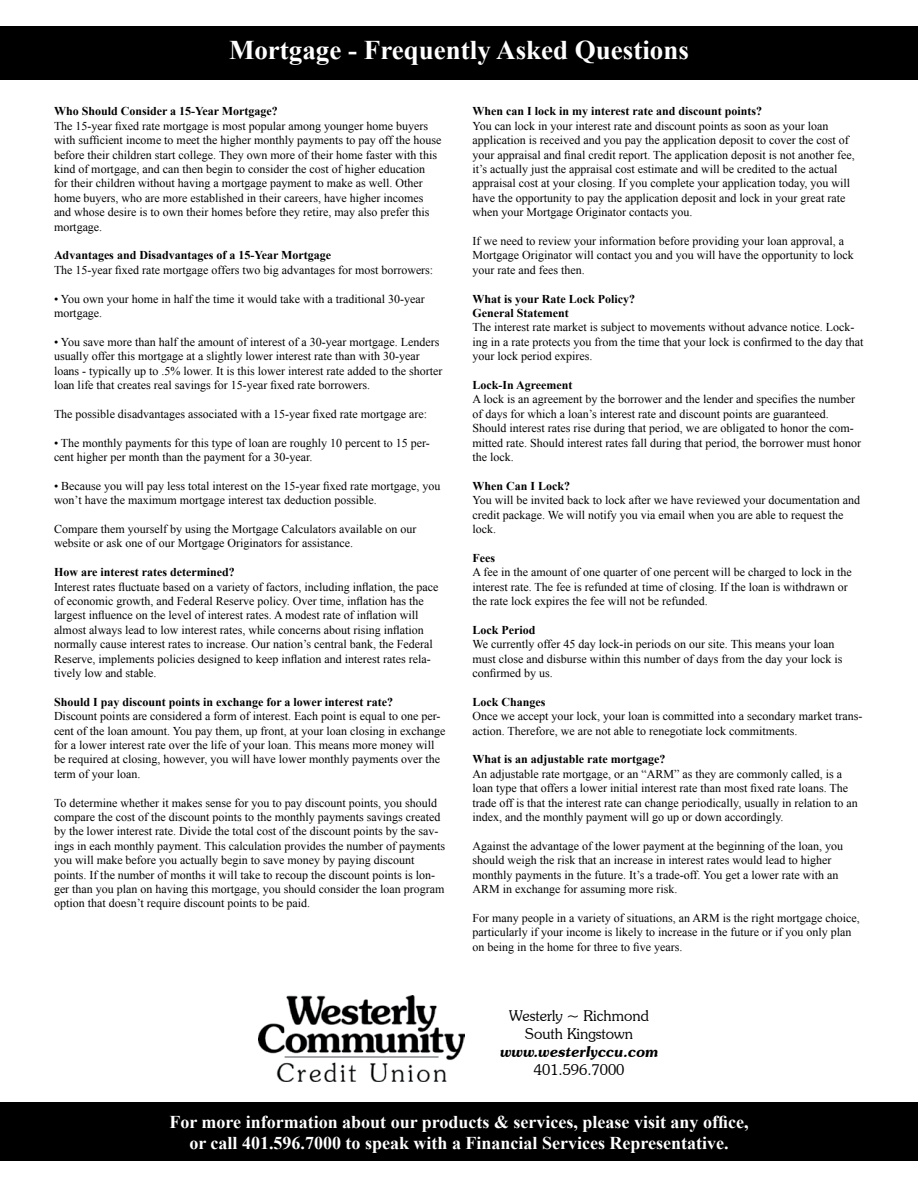
<style>
.page{position:relative;width:918px;height:1188px;background:#fff}
.page>*{position:absolute;margin:0;border:0;box-sizing:border-box;transform-origin:0 0}
.t1{font:700 27px "Times New Roman";color:#fff}
.t2{font:700 18px/21.6px "Times New Roman";color:#fff;text-align:center}
.t3{font:300 15px/18px "Souvenir IT Cby BT";color:#000;text-align:center}
.t4{font:italic 600 15px "Souvenir IT Cby BT";color:#000}
.t5{font:12px/14.4px "Times New Roman";color:#000}
.t6{font:700 12px/14.4px "Times New Roman";color:#000}
</style>
<div class="page">
<div style="left:0;top:1103px;width:918px;height:58px;background:#000"></div>
<div style="left:0;top:26px;width:918px;height:54px;background:#000"></div>
<img style="left:258px;top:996px;width:206px;height:85px">
<h1 class="t1" style="left:229px;top:32px;width:461px">Mortgage - Frequently Asked Questions</h1>
<p class="t6" style="left:54px;top:104px;width:225px">Who Should Consider a 15-Year Mortgage?</p>
<p class="t5" style="left:54px;top:118px;width:389px">The 15-year fixed rate mortgage is most popular among younger home buyers with sufficient income to meet the higher monthly payments to pay off the house before their children start college. They own more of their home faster with this kind of mortgage, and can then begin to consider the cost of higher education for their children without having a mortgage payment to make as well. Other home buyers, who are more established in their careers, have higher incomes and whose desire is to own their homes before they retire, may also prefer this mortgage.</p>
<p class="t6" style="left:54px;top:248px;width:279px">Advantages and Disadvantages of a 15-Year Mortgage</p>
<p class="t5" style="left:54px;top:262px;width:381px">The 15-year fixed rate mortgage offers two big advantages for most borrowers:</p>
<p class="t5" style="left:54px;top:291px;width:372px">• You own your home in half the time it would take with a traditional 30-year mortgage.</p>
<p class="t5" style="left:54px;top:334px;width:390px">• You save more than half the amount of interest of a 30-year mortgage. Lenders usually offer this mortgage at a slightly lower interest rate than with 30-year loans - typically up to .5% lower. It is this lower interest rate added to the shorter loan life that creates real savings for 15-year fixed rate borrowers.</p>
<p class="t5" style="left:54px;top:406px;width:375px">The possible disadvantages associated with a 15-year fixed rate mortgage are:</p>
<p class="t5" style="left:54px;top:435px;width:377px">• The monthly payments for this type of loan are roughly 10 percent to 15 per&shy;cent higher per month than the payment for a 30-year.</p>
<p class="t5" style="left:54px;top:478px;width:388px">• Because you will pay less total interest on the 15-year fixed rate mortgage, you won’t have the maximum mortgage interest tax deduction possible.</p>
<p class="t5" style="left:54px;top:522px;width:364px">Compare them yourself by using the Mortgage Calculators available on our website or ask one of our Mortgage Originators for assistance.</p>
<p class="t6" style="left:54px;top:565px;width:182px">How are interest rates determined?</p>
<p class="t5" style="left:54px;top:579px;width:386px">Interest rates fluctuate based on a variety of factors, including inflation, the pace of economic growth, and Federal Reserve policy. Over time, inflation has the largest influence on the level of interest rates. A modest rate of inflation will almost always lead to low interest rates, while concerns about rising inflation normally cause interest rates to increase. Our nation’s central bank, the Federal Reserve, implements policies designed to keep inflation and interest rates rela&shy;tively low and stable.</p>
<p class="t6" style="left:54px;top:694px;width:341px">Should I pay discount points in exchange for a lower interest rate?</p>
<p class="t5" style="left:54px;top:709px;width:393px">Discount points are considered a form of interest. Each point is equal to one per&shy;cent of the loan amount. You pay them, up front, at your loan closing in exchange for a lower interest rate over the life of your loan. This means more money will be required at closing, however, you will have lower monthly payments over the term of your loan.</p>
<p class="t5" style="left:54px;top:795px;width:393px">To determine whether it makes sense for you to pay discount points, you should compare the cost of the discount points to the monthly payments savings created by the lower interest rate. Divide the total cost of the discount points by the sav&shy;ings in each monthly payment. This calculation provides the number of payments you will make before you actually begin to save money by paying discount points. If the number of months it will take to recoup the discount points is lon&shy;ger than you plan on having this mortgage, you should consider the loan program option that doesn’t require discount points to be paid.</p>
<p class="t6" style="left:472px;top:104px;width:291px">When can I lock in my interest rate and discount points?</p>
<p class="t5" style="left:472px;top:118px;width:384px">You can lock in your interest rate and discount points as soon as your loan application is received and you pay the application deposit to cover the cost of your appraisal and final credit report. The application deposit is not another fee, it’s actually just the appraisal cost estimate and will be credited to the actual appraisal cost at your closing. If you complete your application today, you will have the opportunity to pay the application deposit and lock in your great rate when your Mortgage Originator contacts you.</p>
<p class="t5" style="left:472px;top:234px;width:383px">If we need to review your information before providing your loan approval, a<br>Mortgage Originator will contact you and you will have the opportunity to lock your rate and fees then.</p>
<p class="t6" style="left:472px;top:291px;width:164px">What is your Rate Lock Policy?<br>General Statement</p>
<p class="t5" style="left:472px;top:320px;width:392px">The interest rate market is subject to movements without advance notice. Lock&shy;ing in a rate protects you from the time that your lock is confirmed to the day that your lock period expires.</p>
<p class="t6" style="left:472px;top:378px;width:102px">Lock-In Agreement</p>
<p class="t5" style="left:472px;top:392px;width:390px">A lock is an agreement by the borrower and the lender and specifies the number of days for which a loan’s interest rate and discount points are guaranteed.<br>Should interest rates rise during that period, we are obligated to honor the com&shy;mitted rate. Should interest rates fall during that period, the borrower must honor the lock.</p>
<p class="t6" style="left:473px;top:478px;width:99px">When Can I Lock?</p>
<p class="t5" style="left:473px;top:493px;width:389px">You will be invited back to lock after we have reviewed your documentation and credit package. We will notify you via email when you are able to request the lock.</p>
<p class="t6" style="left:473px;top:550px;width:24px">Fees</p>
<p class="t5" style="left:473px;top:565px;width:381px">A fee in the amount of one quarter of one percent will be charged to lock in the interest rate. The fee is refunded at time of closing. If the loan is withdrawn or the rate lock expires the fee will not be refunded.</p>
<p class="t6" style="left:473px;top:622px;width:64px">Lock Period</p>
<p class="t5" style="left:473px;top:637px;width:371px">We currently offer 45 day lock-in periods on our site. This means your loan must close and disburse within this number of days from the day your lock is confirmed by us.</p>
<p class="t6" style="left:473px;top:694px;width:75px">Lock Changes</p>
<p class="t5" style="left:473px;top:709px;width:391px">Once we accept your lock, your loan is committed into a secondary market trans&shy;action. Therefore, we are not able to renegotiate lock commitments.</p>
<p class="t6" style="left:473px;top:752px;width:194px">What is an adjustable rate mortgage?</p>
<p class="t5" style="left:473px;top:766px;width:387px">An adjustable rate mortgage, or an “ARM” as they are commonly called, is a loan type that offers a lower initial interest rate than most fixed rate loans. The trade off is that the interest rate can change periodically, usually in relation to an index, and the monthly payment will go up or down accordingly.</p>
<p class="t5" style="left:473px;top:838px;width:372px">Against the advantage of the lower payment at the beginning of the loan, you should weigh the risk that an increase in interest rates would lead to higher monthly payments in the future. It’s a trade-off. You get a lower rate with an ARM in exchange for assuming more risk.</p>
<p class="t5" style="left:473px;top:910px;width:389px">For many people in a variety of situations, an ARM is the right mortgage choice, particularly if your income is likely to increase in the future or if you only plan on being in the home for three to five years.</p>
<p class="t3" style="left:509px;top:1006px;width:141px">Westerly ~ Richmond<br>South Kingstown</p>
<p class="t4" style="left:500px;top:1042px;width:160px">www.westerlyccu.com</p>
<p class="t3" style="left:534px;top:1060px;width:92px">401.596.7000</p>
<h2 class="t2" style="left:169px;top:1111px;width:581px">For more information about our products &amp; services, please visit any office, or call 401.596.7000 to speak with a Financial Services Representative.</h2>
</div>
